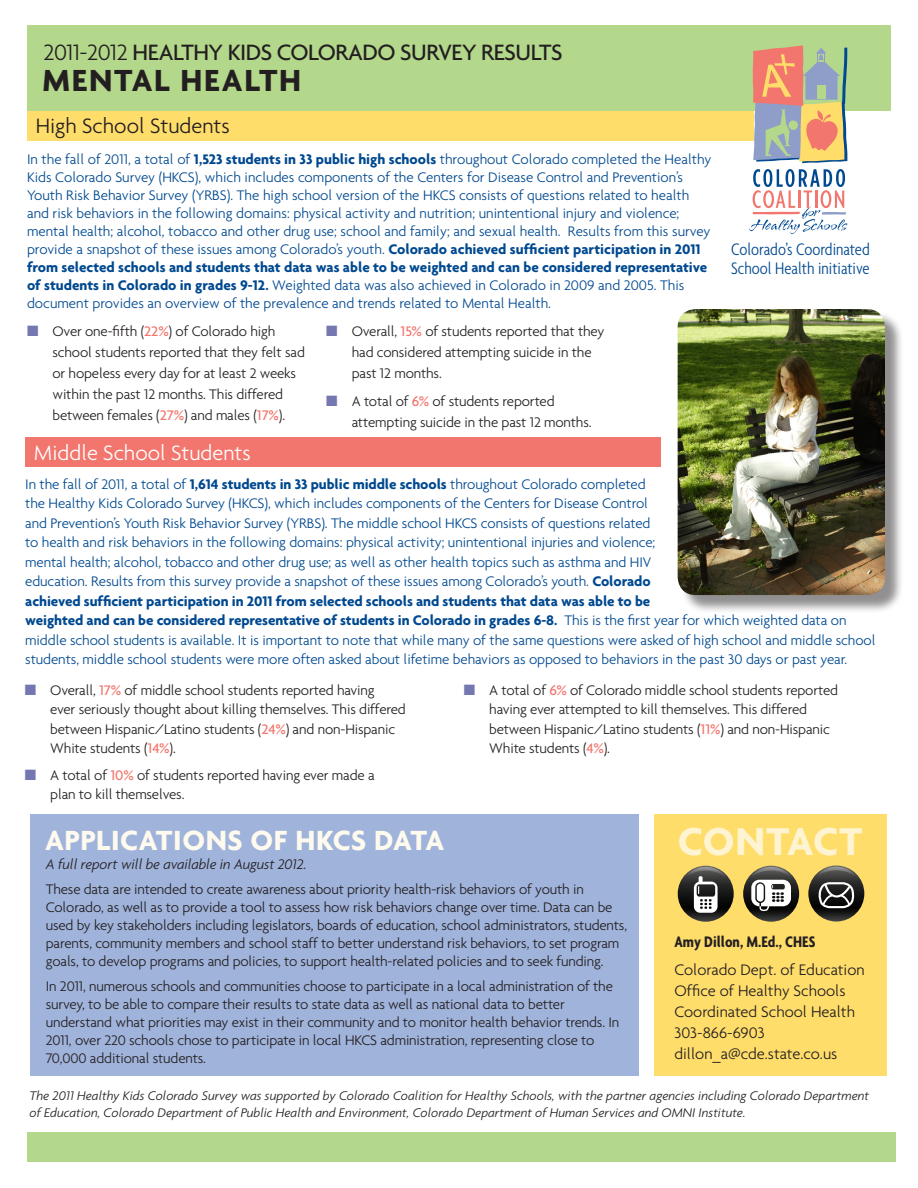
<style>
.page{position:relative;width:918px;height:1188px;background:#fff}
.page>*{position:absolute;margin:0;border:0;box-sizing:border-box;transform-origin:0 0}
.uppercase_h_ead{font:700 42px "Agenda";letter-spacing:.01em;color:#fef4d1}
.t1{font:700 33px "Agenda";letter-spacing:.05em;color:#231f20}
.uppercase_h_ead-2{font:700 30px "Agenda";letter-spacing:.02em;color:#fefbee}
.t2{font:500 24px "Agenda";letter-spacing:-.02em;color:#231f20}
.t3{font:300 22.5px "Agenda";color:#fff}
.t4{font:300 22.5px "Agenda";color:#231f20}
.t5{font:300 condensed 18px/19.5px "Agenda";color:#014990}
.t6{font:300 16.5px "Agenda";color:#231f20}
.t7{font:700 condensed 16.5px "Agenda";color:#231f20}
.subhead{font:300 15px/19.5px "Agenda";letter-spacing:-.005em;color:#014990}
.t8{font:300 15px/18px "Agenda";letter-spacing:-.01em;color:#231f20}
.t9{font:italic 300 15px "Agenda";letter-spacing:-.01em;color:#231f20}
.t10{font:italic 300 13.5px/16.5px "Agenda";color:#231f20}
.s1{font-weight:300}
.s2{font-weight:700}
.s3{color:#7477b0}
.s4{font-weight:500;color:#f2766d}
</style>
<div class="page">
<div style="left:27px;top:111px;width:727px;height:30px;background:#ffdd6b"></div>
<div style="left:27px;top:26px;width:864px;height:85px;background:#b3d78b"></div>
<div style="left:27px;top:1133px;width:869px;height:29px;background:#b3d78b"></div>
<svg style="left:753px;top:45px;width:94px;height:118px;background:#c4a88e"></svg>
<svg style="left:749px;top:169px;width:98px;height:65px"></svg>
<div style="left:26px;top:437px;width:635px;height:30px;background:#f2766d"></div>
<div style="left:654px;top:814px;width:232px;height:262px;background:#ffdd6b"></div>
<svg style="left:808px;top:866px;width:56px;height:56px"></svg>
<svg style="left:815px;top:867px;width:43px;height:41px;background:#5b5a54"></svg>
<svg style="left:678px;top:866px;width:56px;height:56px"></svg>
<svg style="left:684px;top:867px;width:44px;height:46px;background:#65635d"></svg>
<svg style="left:743px;top:866px;width:56px;height:56px"></svg>
<svg style="left:749px;top:867px;width:44px;height:44px;background:#918f89"></svg>
<div style="left:30px;top:814px;width:609px;height:262px;background:#a0b3db"></div>
<div style="left:680px;top:311px;width:223px;height:303px;background:#231f20;opacity:.5"></div>
<img style="left:678px;top:309px;width:207px;height:286px">
<p class="t2" style="left:44px;top:38px;width:520px"><span class="s1">2011-2012</span> HEALTHY KIDS COLORADO SURVEY RESULTS</p>
<p class="t1" style="left:42px;top:61px;width:261px">MENTAL HEALTH</p>
<p class="t4" style="left:36px;top:113px;width:196px">High School Students</p>
<p class="subhead" style="left:27px;top:150px;width:686px;line-height:18px">In the fall of 2011, a total of <span class="s2">1,523 students in 33 public high schools</span> throughout Colorado completed the Healthy Kids Colorado Survey (HKCS), which includes components of the Centers for Disease Control and Prevention’s Youth Risk Behavior Survey (YRBS). The high school version of the HKCS consists of questions related to health and risk behaviors in the following domains: physical activity and nutrition; unintentional injury and violence; mental health; alcohol, tobacco and other drug use; school and family; and sexual health. Results from this survey provide a snapshot of these issues among Colorado’s youth. <span class="s2">Colorado achieved sufficient participation in 2011 from selected schools and students that data was able to be weighted and can be considered representative of students in Colorado in grades 9-12.</span> Weighted data was also achieved in Colorado in 2009 and 2005. This document provides an overview of the prevalence and trends related to Mental Health.</p>
<p class="t8" style="left:52px;top:320px;width:254px;line-height:21px;text-indent:-26px"><span class="s3">■</span> Over one-fifth (<span class="s4">22%</span>) of Colorado high school students reported that they felt sad or hopeless every day for at least 2 weeks within the past 12 months. This differed between females (<span class="s4">27%</span>) and males (<span class="s4">17%</span>).</p>
<p class="t8" style="left:352px;top:320px;width:254px;line-height:21px;text-indent:-26px"><span class="s3">■</span> Overall, <span class="s4">15%</span> of students reported that they had considered attempting suicide in the past 12 months.</p>
<p class="t8" style="left:352px;top:390px;width:241px;line-height:21px;text-indent:-26px"><span class="s3">■</span> A total of <span class="s4">6%</span> of students reported attempting suicide in the past 12 months.</p>
<p class="t3" style="left:34px;top:439px;width:218px">Middle School Students</p>
<p class="t5" style="left:731px;top:239px;width:140px">Colorado’s Coordinated<br>School Health initiative</p>
<p class="subhead" style="left:25px;top:474px;width:852px">In the fall of 2011, a total of <span class="s2">1,614 students in 33 public middle schools</span> throughout Colorado completed<br>the Healthy Kids Colorado Survey (HKCS), which includes components of the Centers for Disease Control<br>and Prevention’s Youth Risk Behavior Survey (YRBS). The middle school HKCS consists of questions related<br>to health and risk behaviors in the following domains: physical activity; unintentional injuries and violence;<br>mental health; alcohol, tobacco and other drug use; as well as other health topics such as asthma and HIV<br>education. Results from this survey provide a snapshot of these issues among Colorado’s youth. <span class="s2">Colorado<br>achieved sufficient participation in 2011 from selected schools and students that data was able to be<br>weighted and can be considered representative of students in Colorado in grades 6-8.</span> This is the first year for which weighted data on middle school students is available. It is important to note that while many of the same questions were asked of high school and middle school students, middle school students were more often asked about lifetime behaviors as opposed to behaviors in the past 30 days or past year.</p>
<p class="t8" style="left:50px;top:680px;width:357px;line-height:19.5px;text-indent:-26px"><span class="s3">■</span> Overall, <span class="s4">17%</span> of middle school students reported having<br>ever seriously thought about killing themselves. This differed between Hispanic/Latino students (<span class="s4">24%</span>) and non-Hispanic White students (<span class="s4">14%</span>).</p>
<p class="t8" style="left:50px;top:765px;width:326px;line-height:19.5px;text-indent:-26px"><span class="s3">■</span> A total of <span class="s4">10%</span> of students reported having ever made a plan to kill themselves.</p>
<p class="t8" style="left:489px;top:680px;width:350px;line-height:19.5px;text-indent:-26px"><span class="s3">■</span> A total of <span class="s4">6%</span> of Colorado middle school students reported having ever attempted to kill themselves. This differed between Hispanic/Latino students (<span class="s4">11%</span>) and non-Hispanic White students (<span class="s4">4%</span>).</p>
<p class="uppercase_h_ead" style="left:678px;top:816px;width:186px">CONTACT</p>
<p class="uppercase_h_ead-2" style="left:45px;top:822px;width:401px">APPLICATIONS OF HKCS DATA</p>
<p class="t9" style="left:46px;top:856px;width:262px">A full report will be available in August 2012.</p>
<p class="t8" style="left:46px;top:880px;width:583px">These data are intended to create awareness about priority health-risk behaviors of youth in Colorado, as well as to provide a tool to assess how risk behaviors change over time. Data can be used by key stakeholders including legislators, boards of education, school administrators, students, parents, community members and school staff to better understand risk behaviors, to set program goals, to develop programs and policies, to support health-related policies and to seek funding.</p>
<p class="t8" style="left:46px;top:977px;width:575px">In 2011, numerous schools and communities choose to participate in a local administration of the survey, to be able to compare their results to state data as well as national data to better understand what priorities may exist in their community and to monitor health behavior trends. In 2011, over 220 schools chose to participate in local HKCS administration, representing close to 70,000 additional students.</p>
<p class="t7" style="left:674px;top:932px;width:142px">Amy Dillon, M.Ed., CHES</p>
<p class="t6" style="left:674px;top:960px;width:192px">Colorado Dept. of Education</p>
<p class="t6" style="left:674px;top:981px;width:173px">Office of Healthy Schools</p>
<p class="t6" style="left:674px;top:1002px;width:182px">Coordinated School Health</p>
<p class="t6" style="left:674px;top:1023px;width:92px">303-866-6903</p>
<p class="t6" style="left:674px;top:1044px;width:164px">dillon_a@cde.state.co.us</p>
<p class="t10" style="left:29px;top:1087px;width:841px">The 2011 Healthy Kids Colorado Survey was supported by Colorado Coalition for Healthy Schools, with the partner agencies including Colorado Department of Education, Colorado Department of Public Health and Environment, Colorado Department of Human Services and OMNI Institute.</p>
</div>
